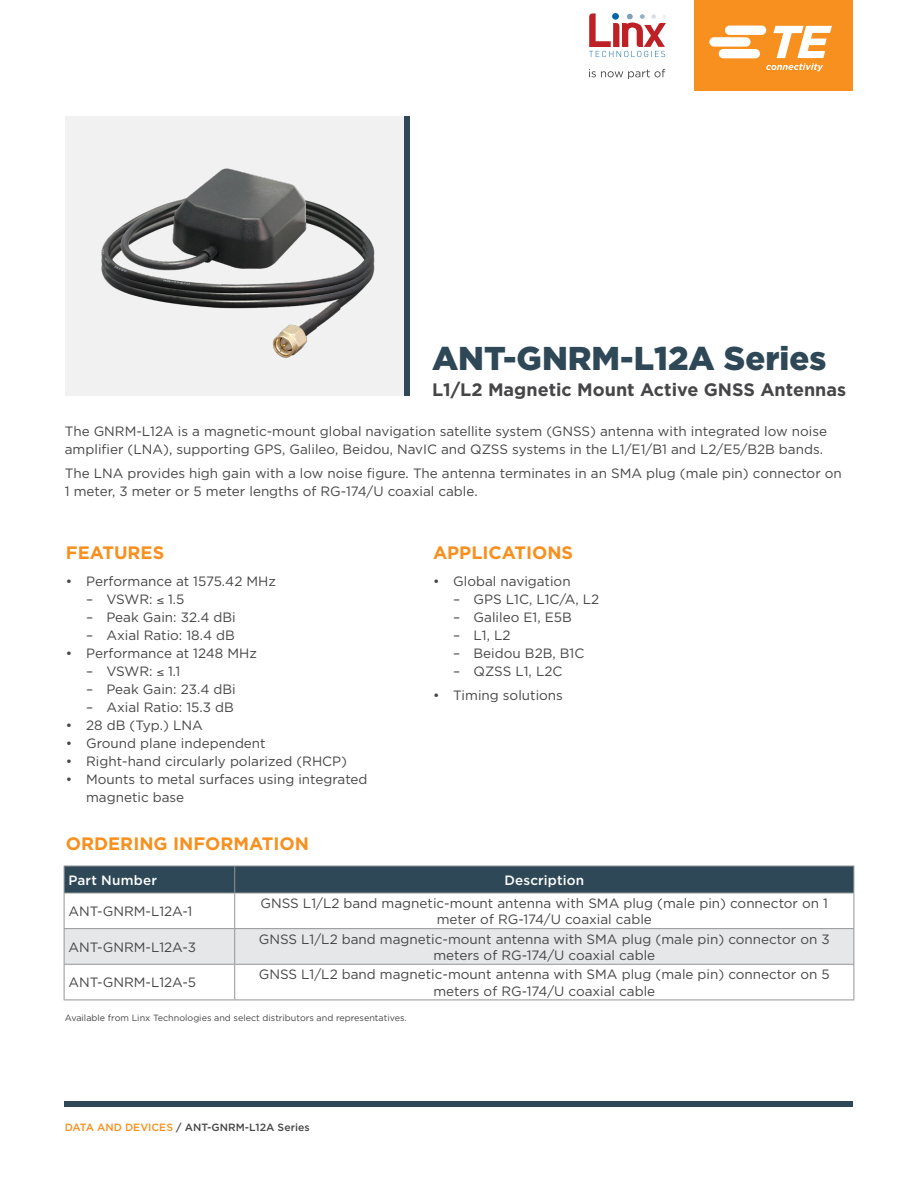
<style>
.page{position:relative;width:918px;height:1188px;background:#fff}
.page>*{position:absolute;margin:0;border:0;box-sizing:border-box;transform-origin:0 0}
.t1{font:900 33px "Gotham";color:#2e4857}
.t2{font:700 18px "Gotham";color:#f7901e}
.t3{font:700 18px "Gotham";color:#464547}
.t4{font:13.5px/18px "Gotham";color:#464547}
.t5{font:500 13.5px "Gotham";letter-spacing:.015em;color:#fff}
.t6{font:500 10.5px "Gotham";color:#464547}
.t7{font:9px "Gotham";color:#464547}
.s1{color:#f7901e}
</style>
<div class="page">
<div style="left:65px;top:1101px;width:788px;height:6px;background:#2e4857"></div>
<div style="left:66px;top:117px;width:344px;height:279px;background:#f1f1f2"></div>
<div style="left:404px;top:117px;width:6px;height:279px;background:#2e4857"></div>
<div style="left:694px;top:0;width:159px;height:91px;background:#f7901e"></div>
<svg style="left:709px;top:26px;width:123px;height:45px"></svg>
<svg style="left:589px;top:69px;width:76px;height:10px"></svg>
<svg style="left:589px;top:13px;width:77px;height:44px"></svg>
<div style="left:612px;top:13px;width:7px;height:7px;background:#0065a4;border-radius:50%"></div>
<svg style="left:65px;top:894px;width:789px;height:106px"></svg>
<div style="left:65px;top:929px;width:789px;height:35px;background:#e6e7e8"></div>
<svg style="left:64px;top:866px;width:791px;height:27px;background:#324b59"></svg>
<hr style="left:64px;top:893px;width:171px;height:1px;background:#939598">
<hr style="left:64px;top:893px;width:1px;height:35px;background:#939598">
<hr style="left:235px;top:893px;width:619px;height:1px;background:#939598">
<hr style="left:234px;top:893px;width:1px;height:35px;background:#939598">
<hr style="left:854px;top:893px;width:1px;height:35px;background:#939598">
<hr style="left:64px;top:928px;width:171px;height:1px;background:#939598">
<hr style="left:64px;top:929px;width:1px;height:35px;background:#939598">
<hr style="left:235px;top:928px;width:619px;height:1px;background:#939598">
<hr style="left:234px;top:929px;width:1px;height:35px;background:#939598">
<hr style="left:854px;top:929px;width:1px;height:35px;background:#939598">
<hr style="left:64px;top:964px;width:171px;height:1px;background:#939598">
<hr style="left:64px;top:965px;width:1px;height:35px;background:#939598">
<hr style="left:235px;top:964px;width:619px;height:1px;background:#939598">
<hr style="left:234px;top:965px;width:1px;height:35px;background:#939598">
<hr style="left:854px;top:965px;width:1px;height:35px;background:#939598">
<hr style="left:64px;top:1000px;width:171px;height:1px;background:#939598">
<hr style="left:235px;top:1000px;width:619px;height:1px;background:#939598">
<img style="left:101px;top:168px;width:274px;height:190px">
<h1 class="t1" style="left:432px;top:335px;width:396px">ANT-GNRM-L12A Series</h1>
<h2 class="t3" style="left:432px;top:377px;width:416px">L1/L2 Magnetic Mount Active GNSS Antennas</h2>
<p class="t4" style="left:65px;top:422px;width:764px">The GNRM-L12A is a magnetic-mount global navigation satellite system (GNSS) antenna with integrated low noise amplifier (LNA), supporting GPS, Galileo, Beidou, NavIC and QZSS systems in the L1/E1/B1 and L2/E5/B2B bands.</p>
<p class="t4" style="left:65px;top:464px;width:779px">The LNA provides high gain with a low noise figure. The antenna terminates in an SMA plug (male pin) connector on<br>1 meter, 3 meter or 5 meter lengths of RG-174/U coaxial cable.</p>
<h2 class="t2" style="left:66px;top:541px;width:100px">FEATURES</h2>
<p class="t4" style="left:66px;top:572px;width:212px">• Performance at 1575.42 MHz</p>
<p class="t4" style="left:86px;top:590px;width:100px">– VSWR: ≤ 1.5</p>
<p class="t4" style="left:86px;top:608px;width:151px">– Peak Gain: 32.4 dBi</p>
<p class="t4" style="left:86px;top:626px;width:150px">– Axial Ratio: 18.4 dB</p>
<p class="t4" style="left:66px;top:644px;width:193px">• Performance at 1248 MHz</p>
<p class="t4" style="left:86px;top:662px;width:96px">– VSWR: ≤ 1.1</p>
<p class="t4" style="left:86px;top:680px;width:151px">– Peak Gain: 23.4 dBi</p>
<p class="t4" style="left:86px;top:698px;width:149px">– Axial Ratio: 15.3 dB</p>
<p class="t4" style="left:66px;top:716px;width:138px">• 28 dB (Typ.) LNA</p>
<p class="t4" style="left:66px;top:734px;width:201px">• Ground plane independent</p>
<p class="t4" style="left:66px;top:752px;width:283px">• Right-hand circularly polarized (RHCP)</p>
<p class="t4" style="left:86px;top:770px;width:283px;text-indent:-20px">• Mounts to metal surfaces using integrated magnetic base</p>
<h2 class="t2" style="left:66px;top:832px;width:245px">ORDERING INFORMATION</h2>
<h2 class="t2" style="left:433px;top:541px;width:142px">APPLICATIONS</h2>
<p class="t4" style="left:433px;top:572px;width:139px">• Global navigation</p>
<p class="t4" style="left:453px;top:590px;width:147px">– GPS L1C, L1C/A, L2</p>
<p class="t4" style="left:453px;top:608px;width:120px">– Galileo E1, E5B</p>
<p class="t4" style="left:453px;top:626px;width:59px">– L1, L2</p>
<p class="t4" style="left:453px;top:644px;width:133px">– Beidou B2B, B1C</p>
<p class="t4" style="left:453px;top:662px;width:111px">– QZSS L1, L2C</p>
<p class="t4" style="left:433px;top:686px;width:131px">• Timing solutions</p>
<p class="t5" style="left:68px;top:871px;width:90px">Part Number</p>
<p class="t5" style="left:505px;top:871px;width:81px">Description</p>
<p class="t4" style="left:68px;top:902px;width:125px">ANT-GNRM-L12A-1</p>
<p class="t4" style="left:261px;top:895px;width:569px;line-height:16.2px;text-align:center">GNSS L1/L2 band magnetic-mount antenna with SMA plug (male pin) connector on 1 meter of RG-174/U coaxial cable</p>
<p class="t4" style="left:68px;top:938px;width:129px">ANT-GNRM-L12A-3</p>
<p class="t4" style="left:259px;top:931px;width:572px;line-height:16.2px;text-align:center">GNSS L1/L2 band magnetic-mount antenna with SMA plug (male pin) connector on 3 meters of RG-174/U coaxial cable</p>
<p class="t4" style="left:68px;top:973px;width:129px">ANT-GNRM-L12A-5</p>
<p class="t4" style="left:259px;top:966px;width:572px;line-height:16.2px;text-align:center">GNSS L1/L2 band magnetic-mount antenna with SMA plug (male pin) connector on 5 meters of RG-174/U coaxial cable</p>
<p class="t7" style="left:65px;top:1013px;width:343px">Available from Linx Technologies and select distributors and representatives.</p>
<p class="t6" style="left:65px;top:1120px;width:246px"><span class="s1">DATA AND DEVICES</span> / ANT-GNRM-L12A Series</p>
</div>
